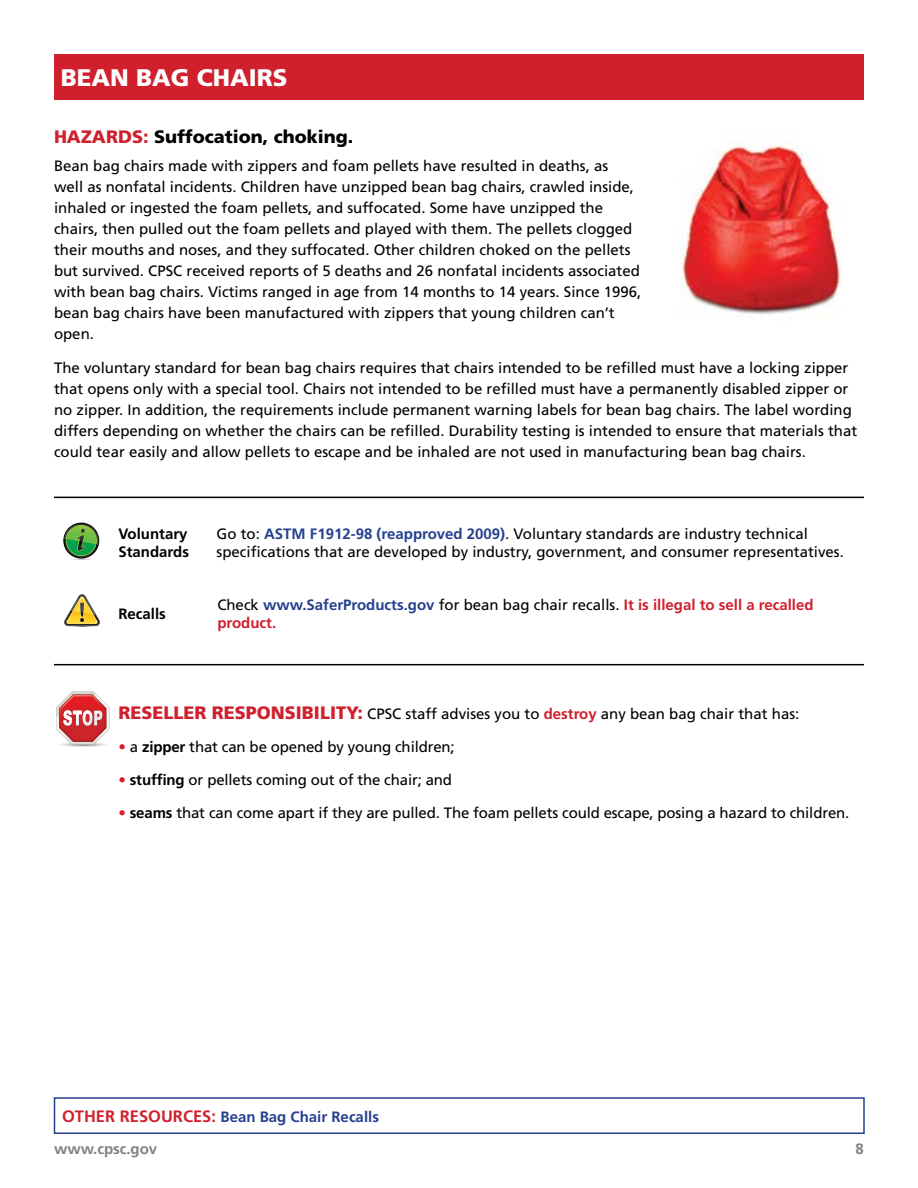
<style>
.page{position:relative;width:918px;height:1188px;background:#fff}
.page>*{position:absolute;margin:0;border:0;box-sizing:border-box;transform-origin:0 0}
.t1{font:900 24px "Frutiger";color:#fff}
.t2{font:900 18px "Frutiger";color:#d0202e}
.t3{font:900 18px "Frutiger";color:#000}
.t4{font:15px/21px "Frutiger";color:#000}
.t5{font:700 15px/18px "Frutiger";color:#d0202e}
.t6{font:700 15px/32.1px "Frutiger";color:#25408f}
.t7{font:700 15px/18px "Frutiger";color:#000}
.t8{font:700 15px "Frutiger";color:#808285}
.s1{color:#d0202e}
.s2{font-weight:700;color:#25408f}
.s3{font-weight:400;color:#000}
.s4{color:#25408f}
.s5{font-weight:900;font-size:18px;color:#d0202e}
.s6{font-weight:700;color:#d0202e}
.s7{font-weight:700}
.s8{font-size:16.5px;color:#d0202e}
.s9{color:#808285}
</style>
<div class="page">
<div style="left:54px;top:54px;width:810px;height:45px;background:#d0202e"></div>
<hr style="left:54px;top:497px;width:810px;height:1px;background:#000">
<hr style="left:54px;top:664px;width:810px;height:1px;background:#000">
<svg style="left:64px;top:594px;width:36px;height:33px"></svg>
<svg style="left:72px;top:558px;width:19px;height:2px"></svg>
<svg style="left:63px;top:523px;width:36px;height:36px"></svg>
<svg style="left:64px;top:523px;width:35px;height:35px"></svg>
<svg style="left:66px;top:525px;width:31px;height:31px"></svg>
<svg style="left:67px;top:526px;width:29px;height:29px"></svg>
<svg style="left:76px;top:528px;width:9px;height:24px"></svg>
<div style="left:54px;top:1097px;width:811px;height:37px;border:2px solid #25408f"></div>
<img style="left:680px;top:145px;width:162px;height:171px">
<svg style="left:56px;top:692px;width:54px;height:55px"></svg>
<h1 class="t1" style="left:61px;top:63px;width:34px">BEAN</h1>
<h1 class="t1" style="left:136px;top:63px;width:153px">BAG CHAIRS</h1>
<p class="t2" style="left:54px;top:126px;width:53px">HAZARD</p>
<p class="t3" style="left:132px;top:126px;width:223px"><span class="s1">S:</span> Suffocation, choking.</p>
<p class="t4" style="left:54px;top:155px;width:589px">Bean bag chairs made with zippers and foam pellets have resulted in deaths, as<br>well as nonfatal incidents. Children have unzipped bean bag chairs, crawled inside, inhaled or ingested the foam pellets, and suffocated. Some have unzipped the chairs, then pulled out the foam pellets and played with them. The pellets clogged their mouths and noses, and they suffocated. Other children choked on the pellets but survived. CPSC received reports of 5 deaths and 26 nonfatal incidents associated with bean bag chairs. Victims ranged in age from 14 months to 14 years. Since 1996, bean bag chairs have been manufactured with zippers that young children can’t open.</p>
<p class="t4" style="left:54px;top:358px;width:805px">The voluntary standard for bean bag chairs requires that chairs intended to be refilled must have a locking zipper that opens only with a special tool. Chairs not intended to be refilled must have a permanently disabled zipper or no zipper. In addition, the requirements include permanent warning labels for bean bag chairs. The label wording differs depending on whether the chairs can be refilled. Durability testing is intended to ensure that materials that could tear easily and allow pellets to escape and be inhaled are not used in manufacturing bean bag chairs.</p>
<p class="t7" style="left:118px;top:525px;width:72px">Voluntary<br>Standards</p>
<p class="t4" style="left:217px;top:525px;width:629px;line-height:18px">Go to: <span class="s2">ASTM F1912-98 (reapproved 2009)</span>. Voluntary standards are industry technical specifications that are developed by industry, government, and consumer representatives.</p>
<p class="t7" style="left:118px;top:605px;width:49px">Recalls</p>
<p class="t5" style="left:217px;top:596px;width:598px"><span class="s3">Check</span> <span class="s4">www.SaferProducts.gov</span> <span class="s3">for bean bag chair recalls.</span> It is illegal to sell a recalled product.</p>
<p class="t2" style="left:118px;top:702px;width:46px">RESELLER</p>
<p class="t2" style="left:212px;top:702px;width:112px">RESPONSIBILITY</p>
<p class="t4" style="left:358px;top:703px;width:443px"><span class="s5">:</span> CPSC staff advises you to <span class="s6">destroy</span> any bean bag chair that has:</p>
<p class="t4" style="left:118px;top:736px;width:338px"><span class="s1">•</span> a <span class="s7">zipper</span> that can be opened by young children;</p>
<p class="t4" style="left:118px;top:769px;width:335px"><span class="s1">•</span> <span class="s7">stuffing</span> or pellets coming out of the chair; and</p>
<p class="t4" style="left:118px;top:802px;width:732px"><span class="s1">•</span> <span class="s7">seams</span> that can come apart if they are pulled. The foam pellets could escape, posing a hazard to children.</p>
<p class="t6" style="left:54px;top:1101px;width:327px;text-indent:8px"><span class="s8">OTHER RESOURCES:</span> Bean Bag Chair Recalls <span class="s9">www.cpsc.gov</span></p>
<p class="t8" style="left:856px;top:1140px;width:10px">8</p>
</div>
